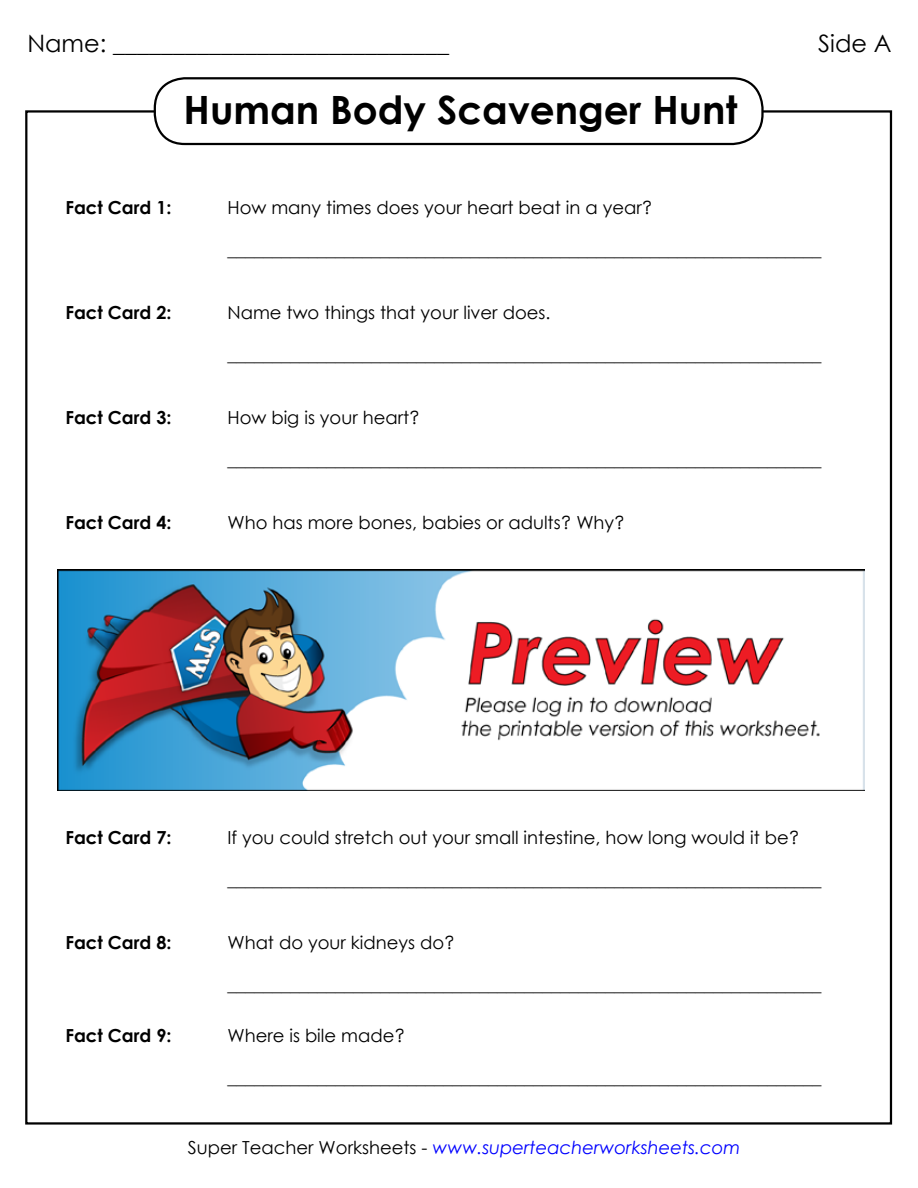
<style>
.page{position:relative;width:918px;height:1188px;background:#fff}
.page>*{position:absolute;margin:0;border:0;box-sizing:border-box;transform-origin:0 0}
.t1{font:700 39px "Century Gothic 2";color:#000}
.t2{font:24px "Century Gothic 2";color:#000}
.t3{font:18px "Century Gothic 2";color:#000}
.t4{font:700 18px "Century Gothic 2";color:#000}
.t5{font:italic 18px "Century Gothic 2";color:#00f}
.s1{font-style:normal;color:#000}
</style>
<div class="page">
<div style="left:154px;top:77px;width:610px;height:68px;border:2px solid #000;border-radius:30px"></div>
<img style="left:57px;top:570px;width:808px;height:220px">
<h2 class="t2" style="left:27px;top:26px;width:423px">Name: ____________________________</h2>
<h1 class="t1" style="left:184px;top:81px;width:555px">Human Body Scavenger Hunt</h1>
<h2 class="t2" style="left:818px;top:26px;width:75px">Side A</h2>
<p class="t4" style="left:65px;top:193px;width:108px">Fact Card 1:</p>
<p class="t3" style="left:227px;top:195px;width:427px">How many times does your heart beat in a year?</p>
<p class="t3" style="left:227px;top:237px;width:595px">__________________________________________________________________</p>
<p class="t4" style="left:65px;top:298px;width:108px">Fact Card 2:</p>
<p class="t3" style="left:227px;top:300px;width:325px">Name two things that your liver does.</p>
<p class="t3" style="left:227px;top:342px;width:595px">__________________________________________________________________</p>
<p class="t4" style="left:65px;top:403px;width:108px">Fact Card 3:</p>
<p class="t3" style="left:227px;top:405px;width:194px">How big is your heart?</p>
<p class="t3" style="left:227px;top:447px;width:595px">__________________________________________________________________</p>
<p class="t4" style="left:65px;top:508px;width:108px">Fact Card 4:</p>
<p class="t3" style="left:227px;top:510px;width:399px">Who has more bones, babies or adults? Why?</p>
<p class="t4" style="left:65px;top:823px;width:108px">Fact Card 7:</p>
<p class="t3" style="left:227px;top:825px;width:574px">If you could stretch out your small intestine, how long would it be?</p>
<p class="t3" style="left:227px;top:867px;width:595px">__________________________________________________________________</p>
<p class="t4" style="left:65px;top:928px;width:108px">Fact Card 8:</p>
<p class="t3" style="left:227px;top:930px;width:229px">What do your kidneys do?</p>
<p class="t3" style="left:227px;top:972px;width:595px">__________________________________________________________________</p>
<p class="t4" style="left:65px;top:1021px;width:108px">Fact Card 9:</p>
<p class="t3" style="left:227px;top:1023px;width:179px">Where is bile made?</p>
<p class="t3" style="left:227px;top:1065px;width:595px">__________________________________________________________________</p>
<p class="t5" style="left:188px;top:1134px;width:554px"><span class="s1">Super Teacher Worksheets -</span> www.superteacherworksheets.com</p>
</div>
